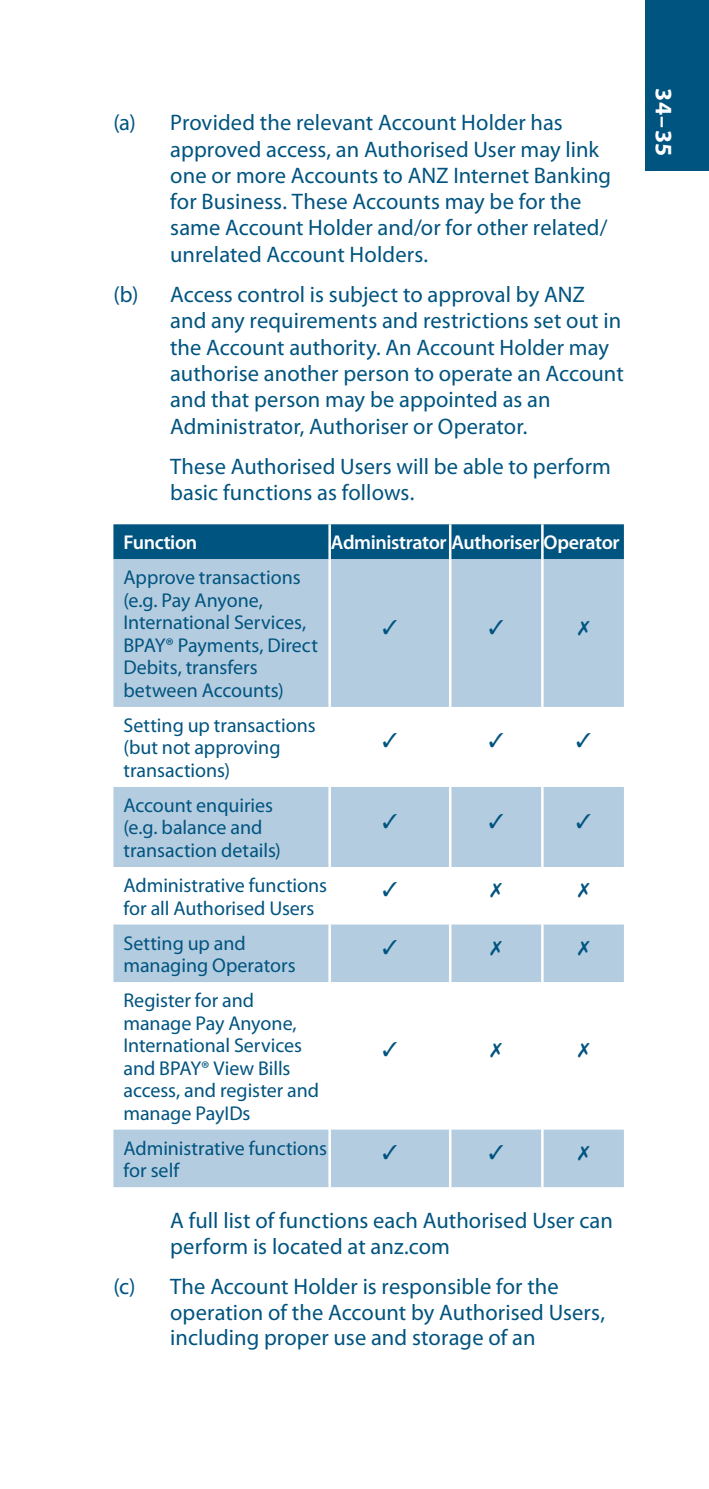
<style>
.page{position:relative;width:709px;height:1489px;background:#fff}
.page>*{position:absolute;margin:0;border:0;box-sizing:border-box;transform-origin:0 0}
.t1{font:700 23.75px "Myriad Pro";color:#fff}
.t2{font:22.5px/26.2px "Myriad Pro";letter-spacing:.005em;color:#005480}
.t3{font:20px/22.5px "Myriad Pro";letter-spacing:-.005em;color:#005480}
.t4{font:600 20px "Myriad Pro";letter-spacing:-.02em;color:#fff}
</style>
<div class="page">
<div style="left:113px;top:524px;width:511px;height:35px;background:#005480"></div>
<svg style="left:113px;top:559px;width:511px;height:628px;fill:#b4ccdf"></svg>
<hr style="left:328px;top:524px;width:3px;height:35px;background:#fff">
<hr style="left:449px;top:524px;width:2px;height:35px;background:#fff">
<hr style="left:541px;top:524px;width:2px;height:35px;background:#fff">
<hr style="left:328px;top:559px;width:3px;height:148px;background:#fff">
<hr style="left:449px;top:559px;width:2px;height:148px;background:#fff">
<hr style="left:541px;top:559px;width:2px;height:148px;background:#fff">
<hr style="left:328px;top:707px;width:3px;height:80px;background:#fff">
<hr style="left:449px;top:707px;width:2px;height:80px;background:#fff">
<hr style="left:541px;top:707px;width:2px;height:80px;background:#fff">
<hr style="left:328px;top:787px;width:3px;height:80px;background:#fff">
<hr style="left:449px;top:787px;width:2px;height:80px;background:#fff">
<hr style="left:541px;top:787px;width:2px;height:80px;background:#fff">
<hr style="left:328px;top:867px;width:3px;height:57px;background:#fff">
<hr style="left:449px;top:867px;width:2px;height:57px;background:#fff">
<hr style="left:541px;top:867px;width:2px;height:57px;background:#fff">
<hr style="left:328px;top:924px;width:3px;height:58px;background:#fff">
<hr style="left:449px;top:924px;width:2px;height:58px;background:#fff">
<hr style="left:541px;top:924px;width:2px;height:58px;background:#fff">
<hr style="left:328px;top:982px;width:3px;height:147px;background:#fff">
<hr style="left:449px;top:982px;width:2px;height:147px;background:#fff">
<hr style="left:541px;top:982px;width:2px;height:147px;background:#fff">
<hr style="left:328px;top:1129px;width:3px;height:58px;background:#fff">
<hr style="left:449px;top:1129px;width:2px;height:58px;background:#fff">
<hr style="left:541px;top:1129px;width:2px;height:58px;background:#fff">
<div style="left:645px;top:0;width:64px;height:170px;background:#005480"></div>
<svg style="left:383px;top:619px;width:14px;height:14px"></svg>
<svg style="left:489px;top:619px;width:14px;height:14px"></svg>
<svg style="left:578px;top:620px;width:11px;height:15px"></svg>
<svg style="left:383px;top:733px;width:14px;height:14px"></svg>
<svg style="left:489px;top:733px;width:14px;height:14px"></svg>
<svg style="left:577px;top:733px;width:13px;height:14px"></svg>
<svg style="left:383px;top:813px;width:14px;height:14px"></svg>
<svg style="left:489px;top:813px;width:14px;height:14px"></svg>
<svg style="left:577px;top:813px;width:13px;height:14px"></svg>
<svg style="left:383px;top:881px;width:14px;height:15px"></svg>
<svg style="left:490px;top:882px;width:12px;height:15px"></svg>
<svg style="left:578px;top:882px;width:11px;height:15px"></svg>
<svg style="left:383px;top:939px;width:14px;height:14px"></svg>
<svg style="left:490px;top:940px;width:12px;height:15px"></svg>
<svg style="left:578px;top:940px;width:11px;height:15px"></svg>
<svg style="left:383px;top:1041px;width:14px;height:15px"></svg>
<svg style="left:490px;top:1042px;width:12px;height:15px"></svg>
<svg style="left:578px;top:1042px;width:11px;height:15px"></svg>
<svg style="left:383px;top:1144px;width:14px;height:14px"></svg>
<svg style="left:489px;top:1144px;width:14px;height:14px"></svg>
<svg style="left:578px;top:1145px;width:11px;height:15px"></svg>
<p class="t2" style="left:170px;top:109px;width:442px;text-indent:-57px">(a) Provided the relevant Account Holder has approved access, an Authorised User may link one or more Accounts to ANZ Internet Banking for Business. These Accounts may be for the same Account Holder and/or for other related/ unrelated Account Holders.</p>
<p class="t2" style="left:170px;top:281px;width:455px;text-indent:-57px">(b) Access control is subject to approval by ANZ and any requirements and restrictions set out in the Account authority. An Account Holder may authorise another person to operate an Account and that person may be appointed as an Administrator, Authoriser or Operator.</p>
<p class="t2" style="left:170px;top:453px;width:442px">These Authorised Users will be able to perform basic functions as follows.</p>
<p class="t4" style="left:123px;top:530px;width:75px">Function</p>
<p class="t4" style="left:331px;top:530px;width:290px">Administrator Authoriser Operator</p>
<p class="t3" style="left:123px;top:566px;width:196px">Approve transactions (e.g. Pay Anyone,<br>International Services,<br>BPAY® Payments, Direct<br>Debits, transfers between Accounts)</p>
<p class="t3" style="left:123px;top:713px;width:194px">Setting up transactions (but not approving transactions)</p>
<p class="t3" style="left:123px;top:793px;width:159px">Account enquiries (e.g. balance and transaction details)</p>
<p class="t3" style="left:123px;top:873px;width:205px">Administrative functions for all Authorised Users</p>
<p class="t3" style="left:123px;top:931px;width:174px">Setting up and managing Operators</p>
<p class="t3" style="left:123px;top:988px;width:197px">Register for and manage Pay Anyone,<br>International Services and BPAY® View Bills access, and register and manage PayIDs</p>
<p class="t3" style="left:123px;top:1136px;width:205px">Administrative functions for self</p>
<p class="t2" style="left:170px;top:1206px;width:444px">A full list of functions each Authorised User can perform is located at anz.com</p>
<p class="t2" style="left:170px;top:1272px;width:436px;text-indent:-57px">(c) The Account Holder is responsible for the operation of the Account by Authorised Users, including proper use and storage of an</p>
<p class="t1" style="left:679px;top:88px;width:69px;rotate:90deg">34–35</p>
</div>
